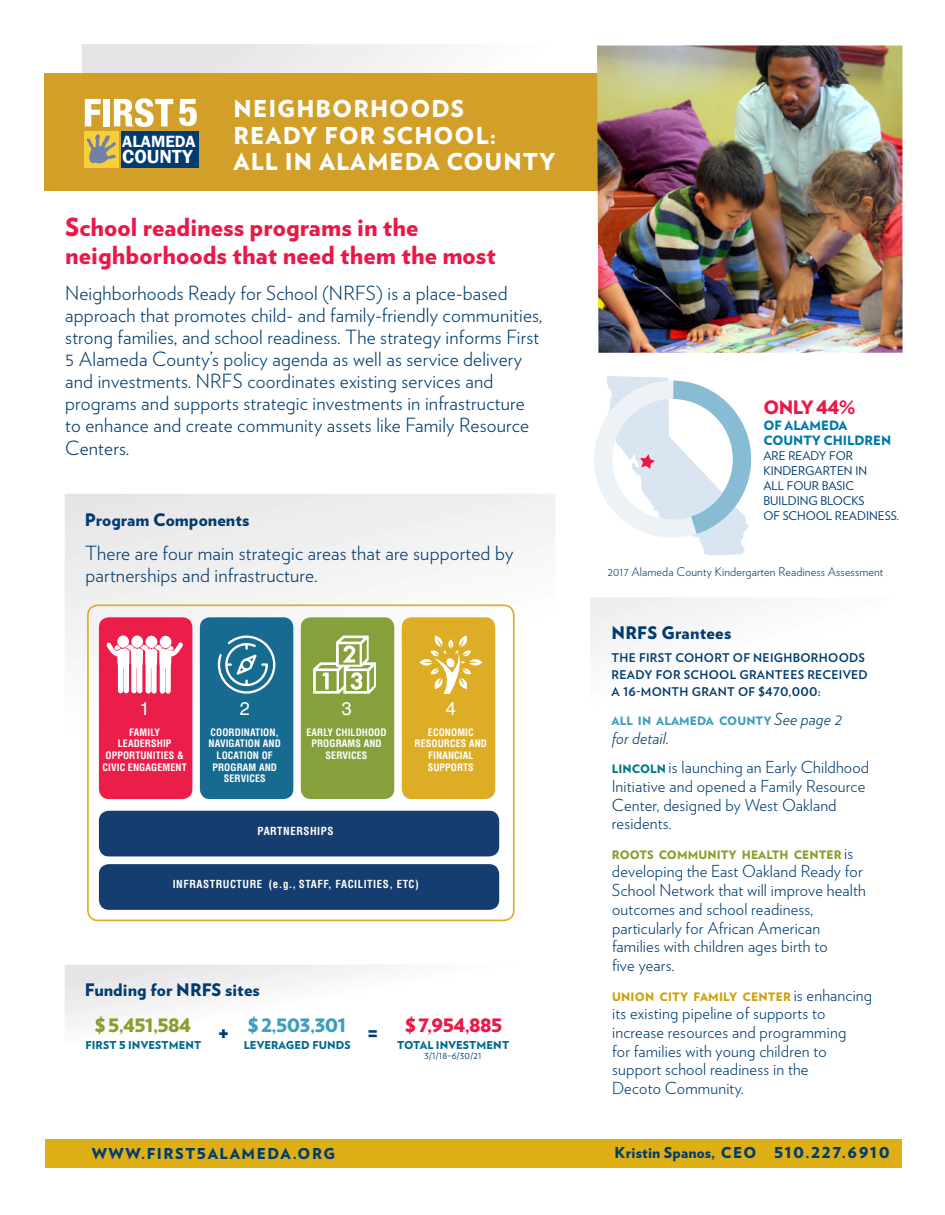
<style>
.page{position:relative;width:945px;height:1215px;background:#fff}
.page>*{position:absolute;margin:0;border:0;box-sizing:border-box;transform-origin:0 0}
.t1{font:900 25.2px "Verlag";color:#013c70}
.t2{font:900 24.9px/27.9px "Verlag";letter-spacing:.005em;color:#ed1747}
.t3{font:900 23.25px/26.8px "Verlag";letter-spacing:.045em;color:#fff}
.t4{font:300 19.5px/22.2px "Verlag";letter-spacing:.01em;color:#013c70}
.t5{font:600 19.35px "Franklin Gothic";color:#fff}
.t6{font:900 18.45px "Verlag";letter-spacing:-.035em;color:#ed1747}
.t7{font:900 18.45px "Verlag";letter-spacing:-.035em;color:#869f2d}
.t8{font:900 18.45px "Verlag";letter-spacing:-.035em;color:#3e9ec0}
.t9{font:18.3px "Helvetica LT Pro";color:#fff}
.t10{font:900 17.25px "Verlag";letter-spacing:.005em;color:#013c70}
.t11{font:600 16.65px "Franklin Gothic";color:#fff}
.t12{font:300 16.5px/18.8px "Verlag";letter-spacing:.01em;color:#013c70}
.t13{font:900 15px "Verlag";letter-spacing:.01em;color:#013c70}
.t14{font:900 15px "Verlag";letter-spacing:.1em;color:#013c70}
.t15{font:900 12.9px/14.5px "Verlag";color:#0079ac}
.t16{font:700 12px/16.8px "Verlag";letter-spacing:.025em;color:#013c70}
.t17{font:12px/15px "Verlag";color:#013c70}
.t18{font:300 12px "Verlag";letter-spacing:.01em;color:#013c70}
.t19{font:900 11.7px "Verlag";letter-spacing:.02em;color:#cea009}
.t20{font:900 11.7px "Verlag";letter-spacing:.01em;color:#869f2d}
.t21{font:900 11.7px "Verlag";letter-spacing:.01em;color:#3e9ec0}
.t22{font:700 condensed 10.8px "Helvetica LT Pro";letter-spacing:.05em;color:#fff}
.t23{font:900 10.8px "Verlag";letter-spacing:.01em;color:#00698e}
.t24{font:700 condensed 10.05px/11.7px "Helvetica LT Pro";letter-spacing:.01em;color:#fff;text-align:center}
.t25{font:8.25px "Verlag";color:#013c70}
.s1{font-weight:300;font-style:italic;font-size:16.5px;color:#013c70}
.s2{font-style:italic}
.s3{font-weight:900;font-size:11.7px;color:#007b81}
.s4{font-weight:300;font-size:16.5px;color:#013c70}
</style>
<div class="page">
<div style="left:45px;top:1139px;width:857px;height:28px;background:#deae15"></div>
<div style="left:590px;top:597px;width:167px;height:55px;background:#f5f4f5"></div>
<svg style="left:594px;top:376px;width:158px;height:179px"></svg>
<svg style="left:65px;top:965px;width:328px;height:60px"></svg>
<svg style="left:65px;top:494px;width:490px;height:416px"></svg>
<div style="left:87px;top:604px;width:428px;height:317px;border:2px solid #ddad25;border-radius:10px"></div>
<div style="left:99px;top:617px;width:93px;height:182px;background:#eb1d49;border-radius:10px"></div>
<div style="left:200px;top:617px;width:93px;height:182px;background:#176a90;border-radius:10px"></div>
<div style="left:301px;top:617px;width:93px;height:182px;background:#86a03c;border-radius:10px"></div>
<div style="left:402px;top:617px;width:93px;height:182px;background:#ddad25;border-radius:10px"></div>
<div style="left:99px;top:811px;width:400px;height:45px;background:#163d6f;border-radius:10px"></div>
<div style="left:131px;top:636px;width:12px;height:12px;background:#fff;border-radius:50%"></div>
<div style="left:117px;top:636px;width:12px;height:12px;background:#fff;border-radius:50%"></div>
<div style="left:146px;top:636px;width:11px;height:12px;background:#fff;border-radius:50%"></div>
<div style="left:160px;top:636px;width:11px;height:12px;background:#fff;border-radius:50%"></div>
<svg style="left:106px;top:642px;width:77px;height:52px"></svg>
<svg style="left:218px;top:636px;width:57px;height:58px"></svg>
<svg style="left:313px;top:636px;width:63px;height:58px"></svg>
<svg style="left:419px;top:636px;width:63px;height:58px"></svg>
<div style="left:99px;top:864px;width:400px;height:46px;background:#163d6f;border-radius:10px"></div>
<svg style="left:82px;top:44px;width:499px;height:30px"></svg>
<div style="left:44px;top:74px;width:568px;height:117px;background:#d2a028"></div>
<div style="left:121px;top:131px;width:77px;height:36px;background:#013c70"></div>
<div style="left:84px;top:131px;width:35px;height:37px;background:#f7cf3b"></div>
<svg style="left:87px;top:134px;width:29px;height:30px"></svg>
<svg style="left:85px;top:99px;width:16px;height:27px"></svg>
<div style="left:103px;top:99px;width:7px;height:27px;background:#fff"></div>
<svg style="left:114px;top:98px;width:59px;height:29px"></svg>
<svg style="left:179px;top:99px;width:18px;height:27px"></svg>
<img style="left:597px;top:45px;width:305px;height:308px">
<p class="t11" style="left:122px;top:131px;width:75px">ALAMEDA</p>
<p class="t5" style="left:122px;top:145px;width:72px">COUNTY</p>
<p class="t3" style="left:234px;top:94px;width:323px">NEIGHBORHOODS<br>READY FOR SCHOOL:<br>ALL IN ALAMEDA COUNTY</p>
<p class="t2" style="left:65px;top:211px;width:432px">School readiness programs in the neighborhoods that need them the most</p>
<p class="t4" style="left:65px;top:280px;width:479px">Neighborhoods Ready for School (NRFS) is a place-based approach that promotes child- and family-friendly communities, strong families, and school readiness. The strategy informs First 5 Alameda County’s policy agenda as well as service delivery and investments. NRFS coordinates existing services and programs and supports strategic investments in infrastructure to enhance and create community assets like Family Resource Centers.</p>
<p class="t10" style="left:85px;top:505px;width:166px">Program Components</p>
<p class="t4" style="left:85px;top:541px;width:430px">There are four main strategic areas that are supported by partnerships and infrastructure.</p>
<p class="t9" style="left:140px;top:698px;width:12px">1</p>
<p class="t24" style="left:103px;top:726px;width:86px">FAMILY<br>LEADERSHIP<br>OPPORTUNITIES &amp;<br>CIVIC ENGAGEMENT</p>
<p class="t9" style="left:240px;top:698px;width:12px">2</p>
<p class="t24" style="left:209px;top:726px;width:74px">COORDINATION,<br>NAVIGATION AND<br>LOCATION OF<br>PROGRAM AND<br>SERVICES</p>
<p class="t9" style="left:341px;top:698px;width:12px">3</p>
<p class="t24" style="left:306px;top:726px;width:82px">EARLY CHILDHOOD<br>PROGRAMS AND<br>SERVICES</p>
<p class="t22" style="left:258px;top:824px;width:77px">PARTNERSHIPS</p>
<p class="t9" style="left:446px;top:698px;width:12px">4</p>
<p class="t24" style="left:415px;top:726px;width:74px">ECONOMIC<br>RESOURCES AND<br>FINANCIAL<br>SUPPORTS</p>
<p class="t22" style="left:173px;top:876px;width:248px">INFRASTRUCTURE (e.g., STAFF, FACILITIES, ETC)</p>
<p class="t10" style="left:85px;top:976px;width:177px">Funding for NRFS sites</p>
<p class="t7" style="left:95px;top:1010px;width:98px">$ 5,451,584</p>
<p class="t8" style="left:248px;top:1010px;width:100px">$ 2,503,301</p>
<p class="t6" style="left:405px;top:1010px;width:99px">$ 7,954,885</p>
<p class="t1" style="left:218px;top:1013px;width:13px">+</p>
<p class="t1" style="left:367px;top:1013px;width:13px">=</p>
<p class="t23" style="left:86px;top:1037px;width:117px">FIRST 5 INVESTMENT</p>
<p class="t23" style="left:244px;top:1037px;width:109px">LEVERAGED FUNDS</p>
<p class="t23" style="left:397px;top:1037px;width:114px">TOTAL INVESTMENT</p>
<p class="t25" style="left:425px;top:1050px;width:58px">3/1/18–6/30/21</p>
<p class="t6" style="left:764px;top:392px;width:94px">ONLY 44%</p>
<p class="t15" style="left:763px;top:418px;width:129px">OF ALAMEDA<br>COUNTY CHILDREN</p>
<p class="t17" style="left:763px;top:448px;width:137px">ARE READY FOR<br>KINDERGARTEN IN<br>ALL FOUR BASIC<br>BUILDING BLOCKS<br>OF SCHOOL READINESS.</p>
<p class="t18" style="left:608px;top:563px;width:277px">2017 Alameda County Kindergarten Readiness Assessment</p>
<p class="t10" style="left:612px;top:619px;width:121px">NRFS Grantees</p>
<p class="t16" style="left:612px;top:649px;width:258px">THE FIRST COHORT OF NEIGHBORHOODS<br>READY FOR SCHOOL GRANTEES RECEIVED<br>A 16-MONTH GRANT OF $470,000:</p>
<p class="t21" style="left:612px;top:711px;width:232px">ALL IN ALAMEDA COUNTY <span class="s1">See page 2</span></p>
<p class="t12" style="left:612px;top:723px;width:259px;line-height:29.2px"><span class="s2">for detail.<br></span><span class="s3">LINCOLN</span> is launching an Early Childhood</p>
<p class="t12" style="left:612px;top:776px;width:255px">Initiative and opened a Family Resource<br>Center, designed by West Oakland residents.</p>
<p class="t20" style="left:612px;top:845px;width:243px">ROOTS COMMUNITY HEALTH CENTER <span class="s4">is</span></p>
<p class="t12" style="left:612px;top:861px;width:255px">developing the East Oakland Ready for<br>School Network that will improve health outcomes and school readiness, particularly for African American families with children ages birth to<br>five years.</p>
<p class="t19" style="left:612px;top:987px;width:262px">UNION CITY FAMILY CENTER <span class="s4">is enhancing</span></p>
<p class="t12" style="left:612px;top:1003px;width:236px">its existing pipeline of supports to increase resources and programming for families with young children to support school readiness in the<br>Decoto Community.</p>
<p class="t14" style="left:92px;top:1141px;width:245px">WWW.FIRST5ALAMEDA.ORG</p>
<p class="t13" style="left:614px;top:1141px;width:277px">Kristin Spanos, CEO 510.227.6910</p>
</div>
